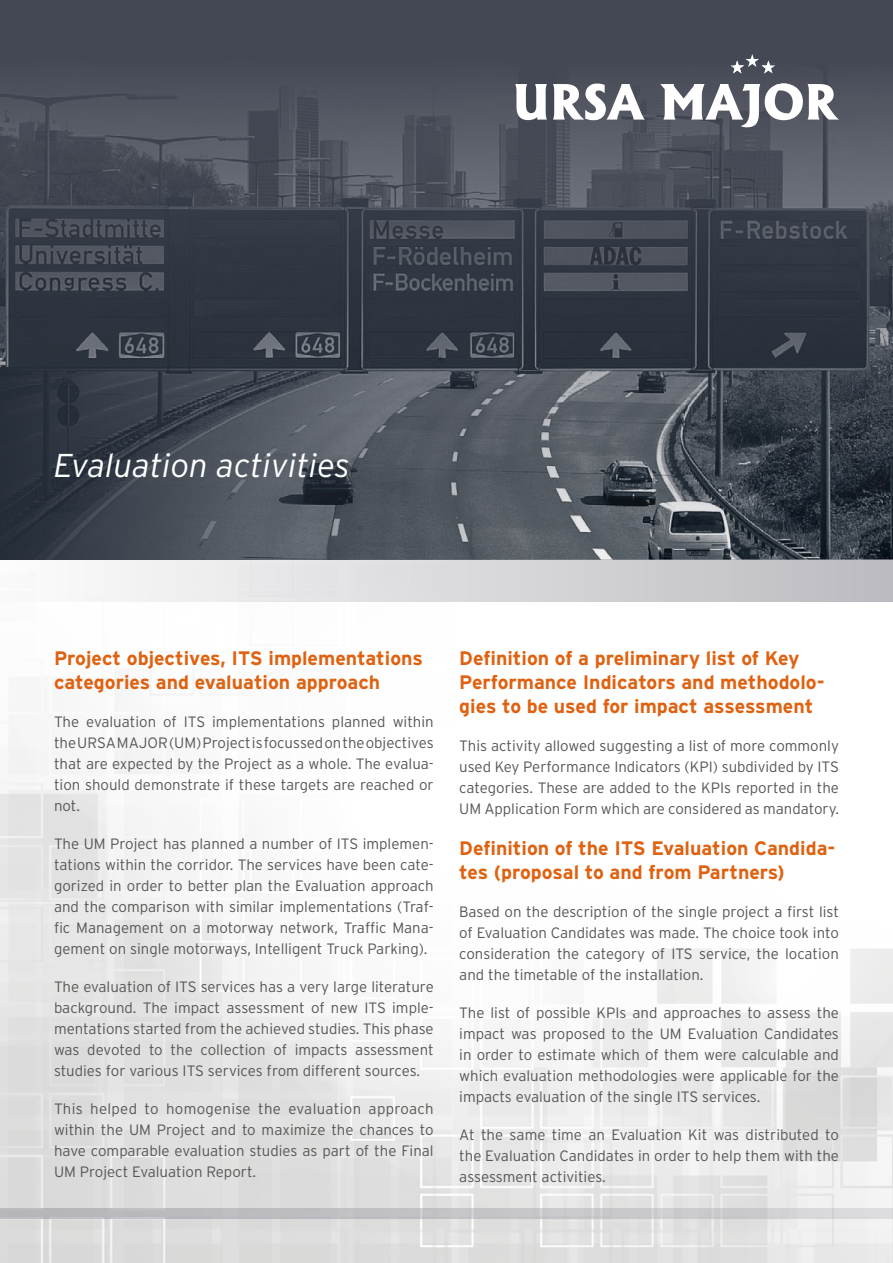
<style>
.page{position:relative;width:893px;height:1263px;background:#fff}
.page>*{position:absolute;margin:0;border:0;box-sizing:border-box;transform-origin:0 0}
.t1{font:italic 300 33px "Interstate";color:#fff}
.t2{font:700 19.5px/24px "Interstate";color:#df6211}
.t3{font:300 15px/21px "Interstate";color:#575756;text-align:justify}
</style>
<div class="page">
<img style="left:0;top:0;width:893px;height:1263px">
<div style="left:0;top:559px;width:893px;height:43px;background:linear-gradient(to right,#fcfcfc,#bbbbc0)"></div>
<svg style="left:0;top:1208px;width:893px;height:11px;background:#c4c4c7"></svg>
<svg style="left:515px;top:84px;width:32px;height:36px"></svg>
<svg style="left:553px;top:84px;width:92px;height:36px"></svg>
<svg style="left:660px;top:84px;width:179px;height:43px"></svg>
<svg style="left:730px;top:54px;width:45px;height:19px"></svg>
<svg style="left:0;top:368px;width:558px;height:192px;background:#484f58"></svg>
<h1 class="t1" style="left:54px;top:447px;width:298px">Evaluation activities</h1>
<h2 class="t2" style="left:54px;top:646px;width:371px">Project objectives, ITS implementations categories and evaluation approach</h2>
<p class="t3" style="left:54px;top:711px;width:381px">The evaluation of ITS implementations planned within the URSA MAJOR (UM) Project is focussed on the objectives that are expected by the Project as a whole. The evalua&shy;tion should demonstrate if these targets are reached or not.</p>
<p class="t3" style="left:54px;top:833px;width:381px">The UM Project has planned a number of ITS implemen&shy;tations within the corridor. The services have been cate&shy;gorized in order to better plan the Evaluation approach and the comparison with similar implementations (Traf&shy;fic Management on a motorway network, Traffic Mana&shy;gement on single motorways, Intelligent Truck Parking).</p>
<p class="t3" style="left:54px;top:976px;width:381px">The evaluation of ITS services has a very large literature background. The impact assessment of new ITS imple&shy;mentations started from the achieved studies. This phase was devoted to the collection of impacts assessment studies for various ITS services from different sources.</p>
<p class="t3" style="left:54px;top:1098px;width:381px">This helped to homogenise the evaluation approach within the UM Project and to maximize the chances to have comparable evaluation studies as part of the Final UM Project Evaluation Report.</p>
<h2 class="t2" style="left:459px;top:646px;width:367px">Definition of a preliminary list of Key<br>Performance Indicators and methodolo&shy;gies to be used for impact assessment</h2>
<p class="t3" style="left:459px;top:735px;width:381px">This activity allowed suggesting a list of more commonly used Key Performance Indicators (KPI) subdivided by ITS categories. These are added to the KPIs reported in the UM Application Form which are considered as mandatory.</p>
<h2 class="t2" style="left:459px;top:836px;width:378px">Definition of the ITS Evaluation Candida&shy;tes (proposal to and from Partners)</h2>
<p class="t3" style="left:459px;top:901px;width:381px">Based on the description of the single project a first list of Evaluation Candidates was made. The choice took into consideration the category of ITS service, the location and the timetable of the installation.</p>
<p class="t3" style="left:459px;top:1002px;width:381px">The list of possible KPIs and approaches to assess the impact was proposed to the UM Evaluation Candidates in order to estimate which of them were calculable and which evaluation methodologies were applicable for the impacts evaluation of the single ITS services.</p>
<p class="t3" style="left:459px;top:1124px;width:381px">At the same time an Evaluation Kit was distributed to the Evaluation Candidates in order to help them with the assessment activities.</p>
</div>
